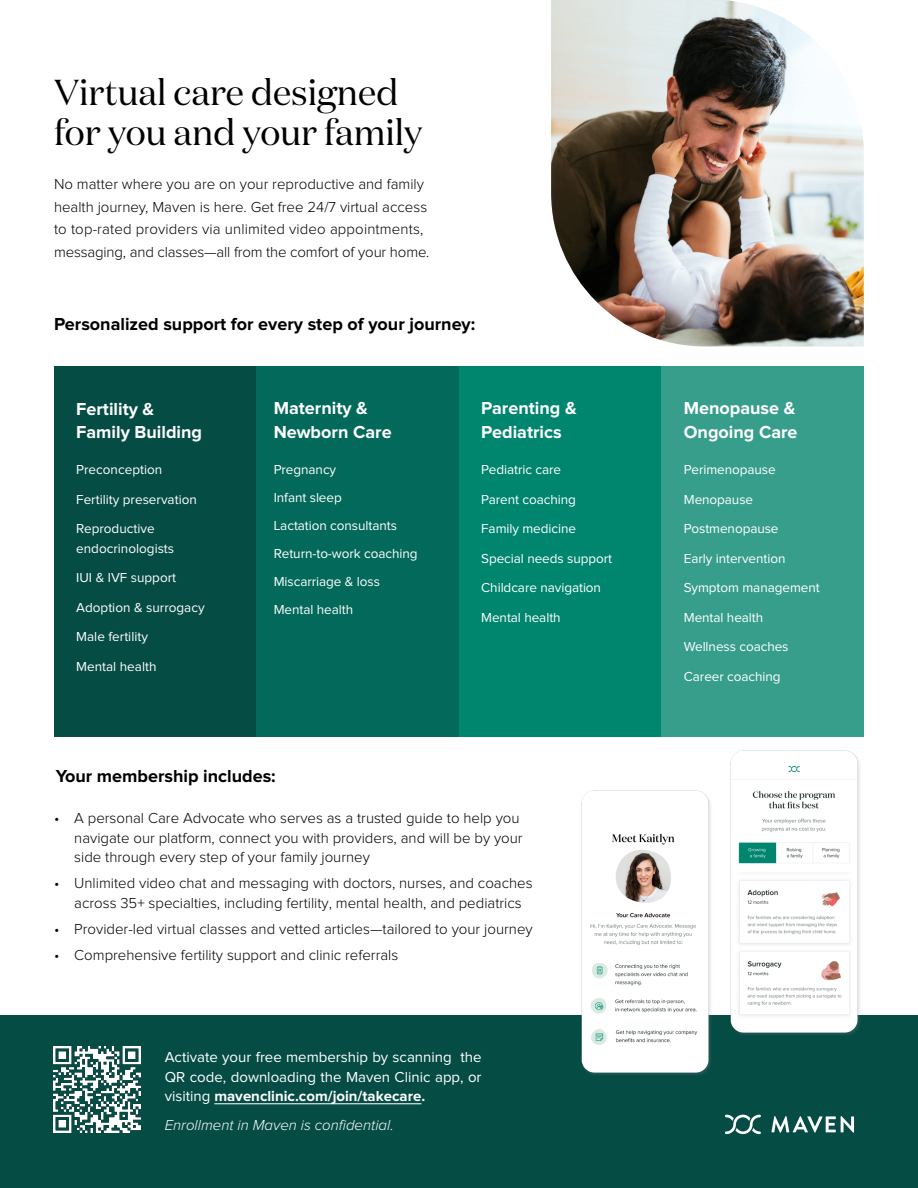
<style>
.page{position:relative;width:918px;height:1188px;background:#fff}
.page>*{position:absolute;margin:0;border:0;box-sizing:border-box;transform-origin:0 0}
.t1{font:36px/40.5px "Domaine Display";color:#000}
.Body_Copy{font:700 18px/24px "Proxima Nova";color:#fff}
.t2{font:700 18px "Proxima Nova";color:#000}
.t3{font:300 15px/22.5px "Proxima Nova";color:#000}
.t4{font:15px/19.5px "Proxima Nova";color:#fff;text-align:justify}
.t5{font:italic 300 15px "Proxima Nova";color:#fff}
.Body_Copy-2{font:13.5px/29.5px "Proxima Nova";letter-spacing:-.005em;color:#fff}
.s1{font-weight:700}
</style>
<div class="page">
<div style="left:0;top:1015px;width:918px;height:173px;background:#054c45"></div>
<div style="left:54px;top:366px;width:202px;height:371px;background:#054c45"></div>
<div style="left:256px;top:366px;width:203px;height:371px;background:#03695a"></div>
<svg style="left:725px;top:1115px;width:36px;height:19px"></svg>
<svg style="left:771px;top:1116px;width:83px;height:17px"></svg>
<img style="left:581px;top:790px;width:130px;height:285px">
<img style="left:730px;top:750px;width:130px;height:285px">
<div style="left:459px;top:366px;width:203px;height:371px;background:#00856f"></div>
<div style="left:662px;top:366px;width:202px;height:371px;background:#379e8c"></div>
<img style="left:551px;top:0;width:313px;height:346px">
<hr style="left:214px;top:1104px;width:207px;height:1px;background:#fff">
<img style="left:54px;top:1046px;width:86px;height:87px">
<p class="t1" style="left:54px;top:71px;width:370px">Virtual care designed for you and your family</p>
<p class="t3" style="left:54px;top:173px;width:377px">No matter where you are on your reproductive and family health journey, Maven is here. Get free 24/7 virtual access to top-rated providers via unlimited video appointments, messaging, and classes—all from the comfort of your home.</p>
<p class="t2" style="left:54px;top:315px;width:423px">Personalized support for every step of your journey:</p>
<p class="Body_Copy" style="left:76px;top:399px;width:127px;line-height:22.5px">Fertility &amp;<br>Family Building</p>
<p class="Body_Copy-2" style="left:76px;top:456px;width:122px">Preconception<br>Fertility preservation<br>Reproductive</p>
<p class="Body_Copy-2" style="left:76px;top:534px;width:130px">endocrinologists<br>IUI &amp; IVF support<br>Adoption &amp; surrogacy<br>Male fertility<br>Mental health</p>
<p class="Body_Copy" style="left:274px;top:397px;width:119px">Maternity &amp;<br>Newborn Care</p>
<p class="Body_Copy-2" style="left:274px;top:457px;width:145px;line-height:27.8px">Pregnancy<br>Infant sleep<br>Lactation consultants<br>Return-to-work coaching<br>Miscarriage &amp; loss<br>Mental health</p>
<p class="t2" style="left:56px;top:768px;width:222px">Your membership includes:</p>
<p class="Body_Copy" style="left:481px;top:397px;width:97px">Parenting &amp;<br>Pediatrics</p>
<p class="Body_Copy-2" style="left:481px;top:456px;width:132px">Pediatric care<br>Parent coaching<br>Family medicine<br>Special needs support<br>Childcare navigation<br>Mental health</p>
<p class="t3" style="left:74px;top:809px;width:450px;line-height:19.5px;text-indent:-20px">• A personal Care Advocate who serves as a trusted guide to help you navigate our platform, connect you with providers, and will be by your side through every step of your family journey</p>
<p class="t3" style="left:74px;top:874px;width:460px;line-height:19.5px;text-indent:-20px">• Unlimited video chat and messaging with doctors, nurses, and coaches across 35+ specialties, including fertility, mental health, and pediatrics</p>
<p class="t3" style="left:54px;top:919px;width:480px">• Provider-led virtual classes and vetted articles—tailored to your journey</p>
<p class="t3" style="left:54px;top:945px;width:346px">• Comprehensive fertility support and clinic referrals</p>
<p class="t4" style="left:165px;top:1048px;width:318px">Activate your free membership by scanning the QR code, downloading the Maven Clinic app, or visiting <span class="s1">mavenclinic.com/join/takecare.</span></p>
<p class="t5" style="left:165px;top:1118px;width:230px">Enrollment in Maven is confidential.</p>
<p class="Body_Copy" style="left:684px;top:397px;width:115px">Menopause &amp;<br>Ongoing Care</p>
<p class="Body_Copy-2" style="left:684px;top:456px;width:93px">Perimenopause</p>
<p class="Body_Copy-2" style="left:684px;top:485px;width:71px">Menopause</p>
<p class="Body_Copy-2" style="left:684px;top:515px;width:96px">Postmenopause</p>
<p class="Body_Copy-2" style="left:684px;top:544px;width:103px">Early intervention</p>
<p class="Body_Copy-2" style="left:684px;top:574px;width:137px">Symptom management</p>
<p class="Body_Copy-2" style="left:684px;top:603px;width:81px">Mental health</p>
<p class="Body_Copy-2" style="left:684px;top:633px;width:106px">Wellness coaches</p>
<p class="Body_Copy-2" style="left:684px;top:662px;width:98px">Career coaching</p>
</div>
